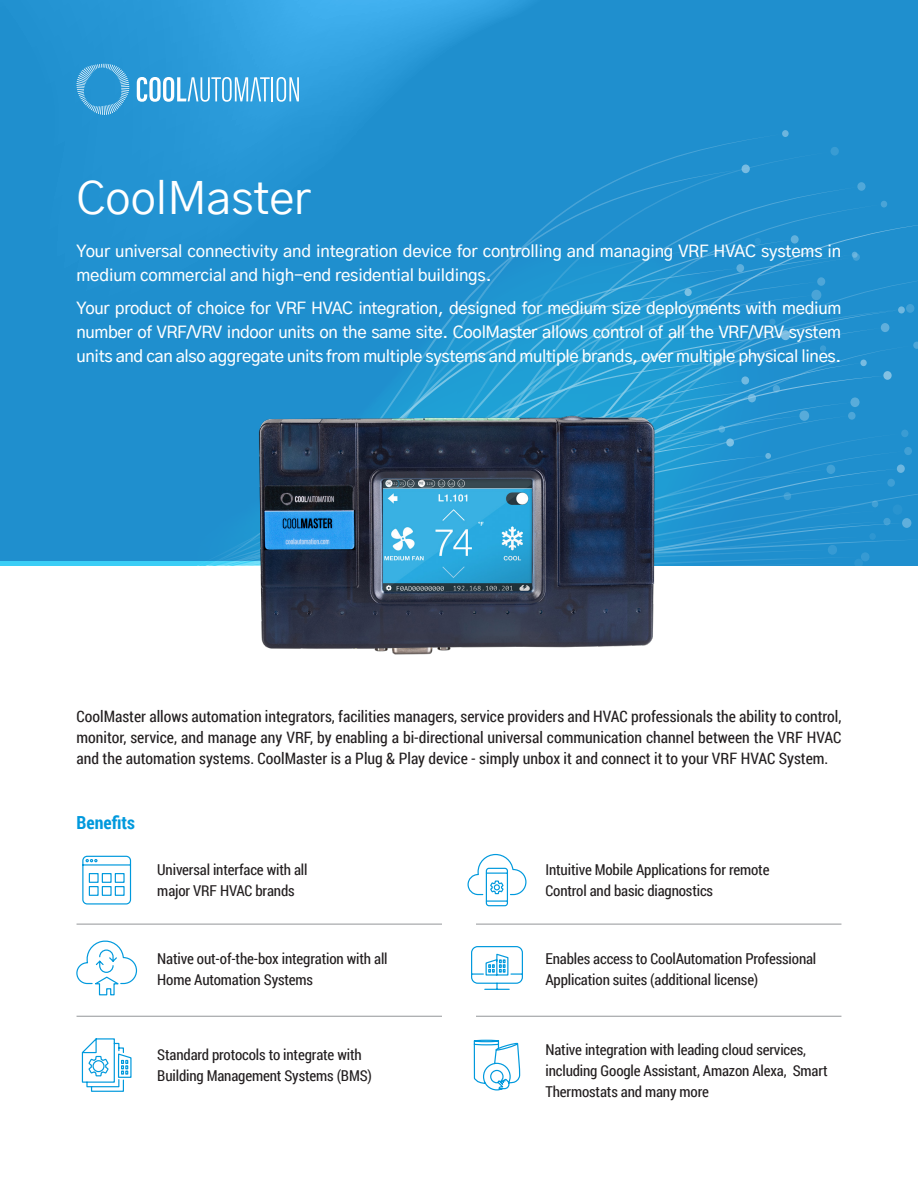
<style>
.page{position:relative;width:918px;height:1188px;background:#fff}
.page>*{position:absolute;margin:0;border:0;box-sizing:border-box;transform-origin:0 0}
.t1{font:45px "Gothic A1";color:#fff}
.benefits_title{font:700 18px "Roboto Condensed";color:#09d}
.sub_header{font:500 16.5px/24px "Gothic A1";letter-spacing:-.01em;color:#fff}
.Body{font:15.75px/21px "Roboto Condensed";color:#231f20;text-align:justify}
.Txt_10{font:15px/21px "Roboto Condensed";letter-spacing:-.01em;color:#231f20}
</style>
<div class="page">
<div style="left:0;top:0;width:918px;height:566px;background:#1f8fce"></div>
<svg style="left:76px;top:0;width:449px;height:134px"></svg>
<svg style="left:217px;top:134px;width:568px;height:112px"></svg>
<div style="left:904px;top:447px;width:8px;height:8px;background:#41a0d5;border-radius:50%"></div>
<svg style="left:913px;top:342px;width:5px;height:7px"></svg>
<div style="left:853px;top:253px;width:7px;height:8px;background:#42a0d5;border-radius:50%"></div>
<svg style="left:791px;top:235px;width:8px;height:9px"></svg>
<div style="left:881px;top:201px;width:6px;height:7px;background:#4aa4d7;border-radius:50%"></div>
<svg style="left:857px;top:182px;width:9px;height:9px"></svg>
<svg style="left:742px;top:164px;width:8px;height:9px"></svg>
<div style="left:831px;top:147px;width:8px;height:9px;background:#399cd3;border-radius:50%"></div>
<div style="left:782px;top:130px;width:7px;height:7px;background:#6cb5de;border-radius:50%"></div>
<svg style="left:758px;top:255px;width:97px;height:246px"></svg>
<svg style="left:217px;top:241px;width:541px;height:260px"></svg>
<svg style="left:784px;top:492px;width:7px;height:8px"></svg>
<div style="left:887px;top:479px;width:8px;height:8px;background:#3f9fd5;border-radius:50%"></div>
<div style="left:826px;top:465px;width:9px;height:9px;background:#43a1d5;border-radius:50%"></div>
<svg style="left:765px;top:453px;width:6px;height:6px"></svg>
<svg style="left:726px;top:438px;width:8px;height:9px"></svg>
<svg style="left:718px;top:426px;width:7px;height:7px"></svg>
<svg style="left:799px;top:411px;width:10px;height:10px"></svg>
<svg style="left:850px;top:397px;width:10px;height:10px"></svg>
<svg style="left:773px;top:385px;width:7px;height:8px"></svg>
<svg style="left:883px;top:371px;width:9px;height:9px"></svg>
<div style="left:715px;top:358px;width:7px;height:8px;background:#7bc1e4;border-radius:50%"></div>
<div style="left:820px;top:345px;width:6px;height:7px;background:#3e9ed4;border-radius:50%"></div>
<svg style="left:781px;top:330px;width:9px;height:10px"></svg>
<div style="left:769px;top:319px;width:7px;height:6px;background:#3b9dd4;border-radius:50%"></div>
<div style="left:906px;top:304px;width:8px;height:9px;background:#42a0d5;border-radius:50%"></div>
<div style="left:811px;top:290px;width:10px;height:10px;background:#4aa4d7;border-radius:50%"></div>
<div style="left:817px;top:277px;width:8px;height:9px;background:#4ea6d8;border-radius:50%"></div>
<div style="left:736px;top:264px;width:8px;height:8px;background:#60afdc;border-radius:50%"></div>
<svg style="left:852px;top:252px;width:6px;height:6px"></svg>
<div style="left:755px;top:238px;width:6px;height:7px;background:#2d96d1;border-radius:50%"></div>
<svg style="left:217px;top:391px;width:162px;height:110px"></svg>
<svg style="left:0;top:501px;width:912px;height:65px"></svg>
<svg style="left:81px;top:1038px;width:51px;height:54px"></svg>
<svg style="left:82px;top:855px;width:50px;height:50px"></svg>
<svg style="left:76px;top:940px;width:62px;height:56px"></svg>
<svg style="left:467px;top:853px;width:60px;height:54px"></svg>
<svg style="left:471px;top:946px;width:52px;height:44px"></svg>
<svg style="left:473px;top:1039px;width:47px;height:52px"></svg>
<img style="left:253px;top:404px;width:412px;height:251px">
<svg style="left:137px;top:77px;width:162px;height:25px"></svg>
<svg style="left:77px;top:64px;width:52px;height:51px"></svg>
<hr style="left:77px;top:924px;width:365px;height:1px;background:#939598">
<hr style="left:476px;top:924px;width:365px;height:1px;background:#939598">
<hr style="left:77px;top:1016px;width:365px;height:1px;background:#939598">
<hr style="left:476px;top:1016px;width:365px;height:1px;background:#939598">
<p class="t1" style="left:77px;top:164px;width:236px">CoolMaster</p>
<p class="sub_header" style="left:77px;top:239px;width:766px">Your universal connectivity and integration device for controlling and managing VRF HVAC systems in medium commercial and high-end residential buildings.</p>
<p class="sub_header" style="left:77px;top:295px;width:766px;text-align:justify">Your product of choice for VRF HVAC integration, designed for medium size deployments with medium number of VRF/VRV indoor units on the same site. CoolMaster allows control of all the VRF/VRV system units and can also aggregate units from multiple systems and multiple brands, over multiple physical lines.</p>
<p class="Body" style="left:77px;top:706px;width:766px">CoolMaster allows automation integrators, facilities managers, service providers and HVAC professionals the ability to control, monitor, service, and manage any VRF, by enabling a bi-directional universal communication channel between the VRF HVAC and the automation systems. CoolMaster is a Plug &amp; Play device - simply unbox it and connect toit your VRF HVAC System.</p>
<p class="benefits_title" style="left:77px;top:810px;width:60px">Benefits</p>
<p class="Txt_10" style="left:157px;top:858px;width:152px">Universal interface with all major VRF HVAC brands</p>
<p class="Txt_10" style="left:157px;top:948px;width:232px">Native out-of-the-box integration with all<br>Home Automation Systems</p>
<p class="Txt_10" style="left:545px;top:858px;width:226px">Intuitive Mobile Applications for remote<br>Control and basic diagnostics</p>
<p class="Txt_10" style="left:545px;top:948px;width:272px">Enables access to CoolAutomation Professional<br>Application suites (additional license(</p>
<p class="Txt_10" style="left:157px;top:1043px;width:216px">Standard protocols to integrate with<br>Building Management Systems (BMS(</p>
<p class="Txt_10" style="left:545px;top:1039px;width:284px">Native integration with leading cloud services, including Google Assistant, Amazon Alexa, Smart<br>Thermostats and many more</p>
</div>
